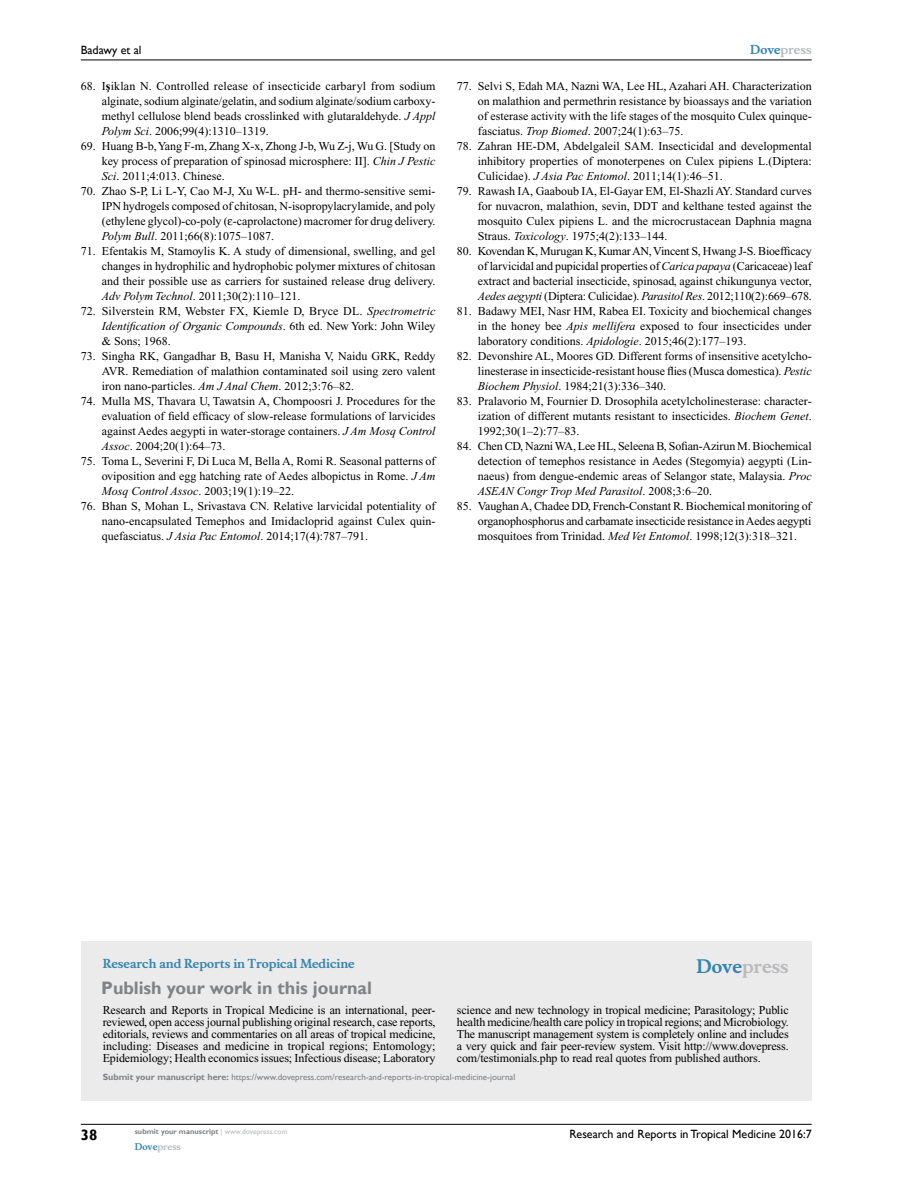
<style>
.page{position:relative;width:918px;height:1188px;background:#fff}
.page>*{position:absolute;margin:0;border:0;box-sizing:border-box;transform-origin:0 0}
.t1{font:700 18px "Gill Sans";color:#808285}
.t2{font:700 18px "Musee";color:#b8babc}
.t3{font:700 15px "Gill Sans";color:#000}
.t4{font:12px/15px "Times New Roman";color:#000;text-align:justify}
.t5{font:12px "Gill Sans";color:#000}
.t6{font:700 12px "Musee";color:#3785ad}
.t7{font:700 12px "Musee";color:#b8babc}
.t8{font:9px "Gill Sans";color:#808285}
.t9{font:700 9px "Musee";color:#b8babc}
.t10{font:700 7.5px "Gill Sans";color:#808285}
.s1{font-weight:700}
.s2{font-style:italic}
.s3{color:#3785ad}
.s4{font-style:inherit}
.s5{font-weight:400;color:#b8babc}
</style>
<div class="page">
<div style="left:81px;top:941px;width:731px;height:160px;background:#ebebec"></div>
<hr style="left:81px;top:1124px;width:731px;height:1px;background:#000">
<hr style="left:81px;top:60px;width:731px;height:1px;background:#000">
<p class="t5" style="left:81px;top:43px;width:62px">Badawy et al</p>
<p class="t4" style="left:102px;top:79px;width:335px;text-indent:-21px">68. I<span class="s1">ş</span>iklan N. Controlled release of insecticide carbaryl from sodium alginate, sodium alginate/gelatin, and sodium alginate/sodium carboxy&shy;methyl cellulose blend beads crosslinked with glutaraldehyde. <span class="s2">J Appl Polym Sci</span>. 2006;99(4):1310–1319.</p>
<p class="t4" style="left:102px;top:139px;width:335px;text-indent:-21px">69. Huang B-b, Yang F-m, Zhang X-x, Zhong J-b, Wu Z-j, Wu G. [Study on key process of preparation of spinosad microsphere: II]. <span class="s2">Chin J Pestic Sci</span>. 2011;4:013. Chinese.</p>
<p class="t4" style="left:102px;top:184px;width:335px;text-indent:-21px">70. Zhao S-P, Li L-Y, Cao M-J, Xu W-L. pH- and thermo-sensitive semi-IPN hydrogels composed of chitosan, N-isopropylacrylamide, and poly (ethylene glycol)-co-poly ( -caprolactone) macromer for drug delivery.<br><span class="s2">Polym Bull</span>. 2011;66(8):1075–1087.</p>
<p class="t4" style="left:102px;top:244px;width:335px;text-indent:-21px">71. Efentakis M, Stamoylis K. A study of dimensional, swelling, and gel changes in hydrophilic and hydrophobic polymer mixtures of chitosan and their possible use as carriers for sustained release drug delivery.<br><span class="s2">Adv Polym Technol</span>. 2011;30(2):110–121.</p>
<p class="t4" style="left:102px;top:304px;width:335px;text-indent:-21px">72. Silverstein RM, Webster FX, Kiemle D, Bryce DL. <span class="s2">Spectrometric Identification of Organic Compounds</span>. 6th ed. New York: John Wiley &amp; Sons; 1968.</p>
<p class="t4" style="left:102px;top:349px;width:335px;text-indent:-21px">73. Singha RK, Gangadhar B, Basu H, Manisha V, Naidu GRK, Reddy AVR. Remediation of malathion contaminated soil using zero valent iron nano-particles. <span class="s2">Am J Anal Chem</span>. 2012;3:76–82.</p>
<p class="t4" style="left:102px;top:394px;width:335px;text-indent:-21px">74. Mulla MS, Thavara U, Tawatsin A, Chompoosri J. Procedures for the evaluation of field efficacy of slow-release formulations of larvicides against Aedes aegypti in water-storage containers. <span class="s2">J Am Mosq Control Assoc</span>. 2004;20(1):64–73.</p>
<p class="t4" style="left:102px;top:454px;width:335px;text-indent:-21px">75. Toma L, Severini F, Di Luca M, Bella A, Romi R. Seasonal patterns of oviposition and egg hatching rate of Aedes albopictus in Rome. <span class="s2">J Am Mosq Control Assoc</span>. 2003;19(1):19–22.</p>
<p class="t4" style="left:102px;top:499px;width:335px;text-indent:-21px">76. Bhan S, Mohan L, Srivastava CN. Relative larvicidal potentiality of nano-encapsulated Temephos and Imidacloprid against Culex quin&shy;quefasciatus. <span class="s2">J Asia Pac Entomol</span>. 2014;17(4):787–791.</p>
<p class="t7" style="left:750px;top:43px;width:63px"><span class="s3">Dove</span>press</p>
<p class="t4" style="left:478px;top:79px;width:335px;text-indent:-21px">77. Selvi S, Edah MA, Nazni WA, Lee HL, Azahari AH. Characterization on malathion and permethrin resistance by bioassays and the variation of esterase activity with the life stages of the mosquito Culex quinque&shy;fasciatus. <span class="s2">Trop Biomed</span>. 2007;24(1):63–75.</p>
<p class="t4" style="left:478px;top:139px;width:335px;text-indent:-21px">78. Zahran HE-DM, Abdelgaleil SAM. Insecticidal and developmental inhibitory properties of monoterpenes on Culex pipiens L.(Diptera:<br>Culicidae). <span class="s2">J Asia Pac Entomol</span>. 2011;14(1):46–51.</p>
<p class="t4" style="left:478px;top:184px;width:335px;text-indent:-21px">79. Rawash IA, Gaaboub IA, El-Gayar EM, El-Shazli AY. Standard curves for nuvacron, malathion, sevin, DDT and kelthane tested against the mosquito Culex pipiens L. and the microcrustacean Daphnia magna Straus. <span class="s2">Toxicology</span>. 1975;4(2):133–144.</p>
<p class="t4" style="left:478px;top:244px;width:335px;text-indent:-21px">80. Kovendan K, Murugan K, Kumar AN, Vincent S, Hwang J-S. Bioefficacy of larvicidal and pupicidal properties of <span class="s2">Carica papaya</span> (Caricaceae) leaf extract and bacterial insecticide, spinosad, against chikungunya vector, <span class="s2">Aedes aegypti</span> (Diptera: Culicidae). <span class="s2">Parasitol Res</span>. 2012;110(2):669–678.</p>
<p class="t4" style="left:478px;top:304px;width:335px;text-indent:-21px">81. Badawy MEI, Nasr HM, Rabea EI. Toxicity and biochemical changes in the honey bee <span class="s2">Apis mellifera</span> exposed to four insecticides under laboratory conditions. <span class="s2">Apidologie</span>. 2015;46(2):177–193.</p>
<p class="t4" style="left:478px;top:349px;width:335px;text-indent:-21px">82. Devonshire AL, Moores GD. Different forms of insensitive acetylcho&shy;linesterase in insecticide-resistant house flies (Musca domestica). <span class="s2">Pestic Biochem Physiol</span>. 1984;21(3):336–340.</p>
<p class="t4" style="left:478px;top:394px;width:335px;text-indent:-21px">83. Pralavorio M, Fournier D. Drosophila acetylcholinesterase: character&shy;ization of different mutants resistant to insecticides. <span class="s2">Biochem Genet</span>.<br>1992;30(1–2):77–83.</p>
<p class="t4" style="left:478px;top:439px;width:335px;text-indent:-21px">84. Chen CD, Nazni WA, Lee HL, Seleena B, Sofian-Azirun M. Biochemical detection of temephos resistance in Aedes (Stegomyia) aegypti (Lin&shy;naeus) from dengue-endemic areas of Selangor state, Malaysia. <span class="s2">Proc ASEAN Congr Trop Med Parasitol</span>. 2008;3:6–20.</p>
<p class="t4" style="left:478px;top:499px;width:335px;text-indent:-21px">85. Vaughan A, Chadee DD, French<span class="s4">-</span>Constant R. Biochemical monitoring of organophosphorus and carbamate insecticide resistance in Aedes aegypti mosquitoes from Trinidad. <span class="s2">Med Vet Entomol</span>. 1998;12(3):318–321.</p>
<p class="t6" style="left:103px;top:956px;width:253px">Research and Reports in Tropical Medicine</p>
<h1 class="t1" style="left:101px;top:977px;width:272px">Publish your work in this journal</h1>
<h1 class="t2" style="left:697px;top:955px;width:94px"><span class="s3">Dove</span>press</h1>
<p class="t4" style="left:103px;top:1004px;width:334px;line-height:12px">Research and Reports in Tropical Medicine is an international, peer&shy;reviewed, open access journal publishing original research, case reports, editorials, reviews and commentaries on all areas of tropical medicine, including: Diseases and medicine in tropical regions; Entomology; Epidemiology; Health economics issues; Infectious disease; Laboratory</p>
<p class="t4" style="left:457px;top:1004px;width:333px;line-height:12px">science and new technology in tropical medicine; Parasitology; Public health medicine/health care policy in tropical regions; and Microbiology.<br>The manuscript management system is completely online and includes a very quick and fair peer-review system. Visit http://www.dovepress. com/testimonials.php to read real quotes from published authors.</p>
<p class="t8" style="left:103px;top:1072px;width:414px"><span class="s1">Submit your manuscript here:</span> https://www.dovepress.com/research-and-reports-in-tropical-medicine-journal</p>
<p class="t3" style="left:81px;top:1126px;width:18px">38</p>
<p class="t10" style="left:135px;top:1127px;width:154px">submit your manuscript <span class="s5">| www.dovepress.com</span></p>
<p class="t9" style="left:135px;top:1141px;width:48px"><span class="s3">Dove</span>press</p>
<p class="t5" style="left:569px;top:1127px;width:244px">Research and Reports in Tropical Medicine 2016:7</p>
</div>
